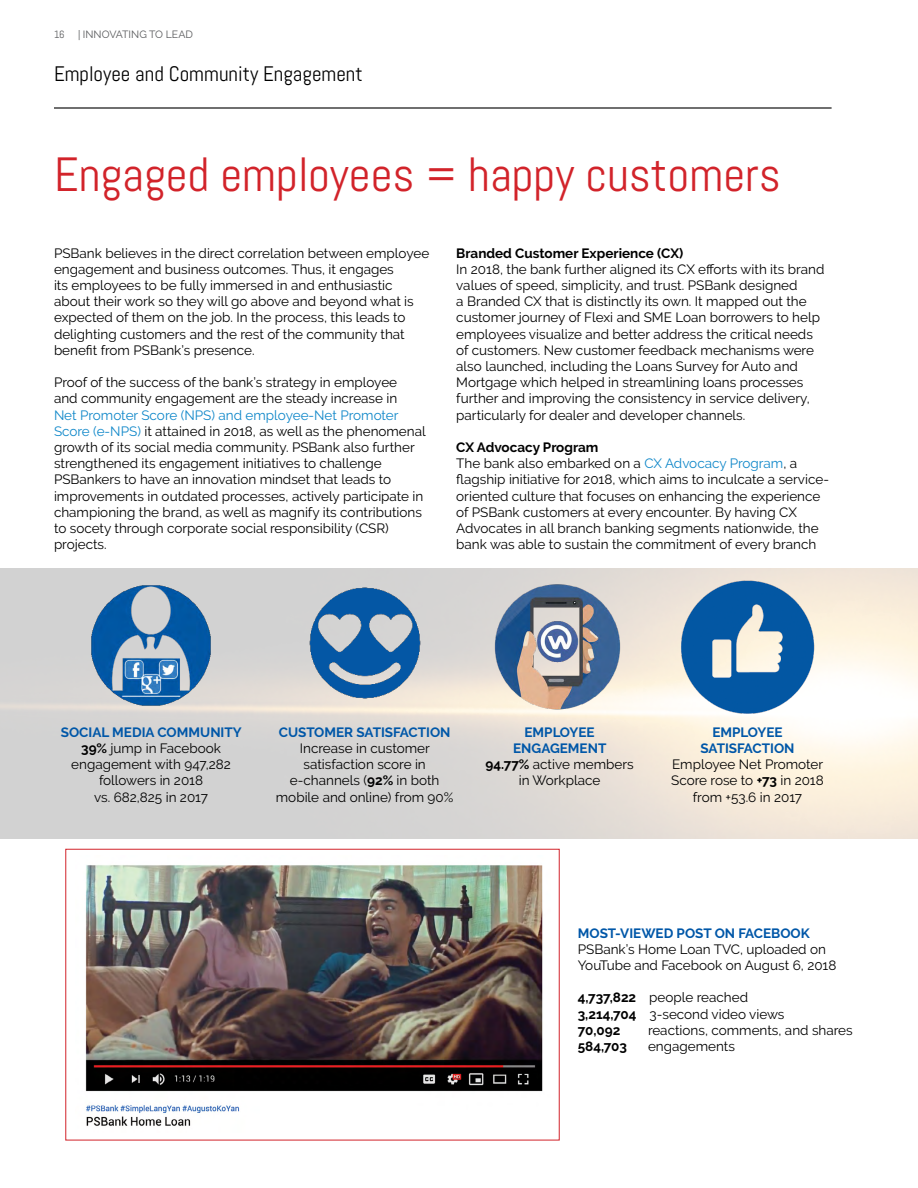
<style>
.page{position:relative;width:918px;height:1188px;background:#fff}
.page>*{position:absolute;margin:0;border:0;box-sizing:border-box;transform-origin:0 0}
.t1{font:48px "Abel";color:#d2232a}
.t2{font:21px "Abel";color:#000}
.t3{font:13.5px/16.2px "Raleway";color:#000}
.t4{font:700 13.5px/16.2px "Raleway";color:#0057a8;text-align:center}
.t5{font:700 13.5px "Raleway";color:#000}
.t6{font:10.5px "Raleway";color:#58595b}
.t7{font:10.5px "Abel";color:#58595b}
.s1{font-family:"Abel"}
.s2{color:#0f87c9}
.s3{font-weight:700}
.s4{font-weight:700;color:#0057a8}
</style>
<div class="page">
<img style="left:87px;top:582px;width:128px;height:127px">
<img style="left:487px;top:582px;width:142px;height:136px">
<img style="left:296px;top:579px;width:137px;height:128px">
<img style="left:677px;top:576px;width:141px;height:142px">
<div style="left:65px;top:849px;width:495px;height:291px;border:1px solid #d2232a"></div>
<img style="left:85px;top:865px;width:458px;height:261px">
<hr style="left:54px;top:107px;width:778px;height:2px;background:#000">
<p class="t7" style="left:54px;top:28px;width:12px">16</p>
<p class="t6" style="left:78px;top:28px;width:116px"><span class="s1">|</span> INNOVATING TO LEAD</p>
<h2 class="t2" style="left:54px;top:60px;width:310px">Employee and Community Engagement</h2>
<h1 class="t1" style="left:54px;top:144px;width:729px">Engaged employees = happy customers</h1>
<p class="t3" style="left:54px;top:245px;width:377px">PSBank believes in the direct correlation between employee engagement and business outcomes. Thus, it engages<br>its employees to be fully immersed in and enthusiastic about their work so they will go above and beyond what is expected of them on the job. In the process, this leads to delighting customers and the rest of the community that benefit from PSBank’s presence.</p>
<p class="t3" style="left:54px;top:374px;width:345px">Proof of the success of the bank’s strategy in employee and community engagement are the steady increase in</p>
<p class="t3" style="left:54px;top:407px;width:373px"><span class="s2">Net Promoter Score (NPS) and employee-Net Promoter Score (e-NPS)</span> it attained in 2018, as well as the phenomenal growth of its social media community. PSBank also further strengthened its engagement initiatives to challenge PSBankers to have an innovation mindset that leads to improvements in outdated processes, actively participate in championing the brand, as well as magnify its contributions to socety through corporate social responsibility (CSR) projects.</p>
<p class="t5" style="left:456px;top:245px;width:228px">Branded Customer Experience (CX)</p>
<p class="t3" style="left:456px;top:261px;width:370px">In 2018, the bank further aligned its CX efforts with its brand values of speed, simplicity, and trust. PSBank designed<br>a Branded CX that is distinctly its own. It mapped out the customer journey of Flexi and SME Loan borrowers to help employees visualize and better address the critical needs of customers. New customer feedback mechanisms were also launched, including the Loans Survey for Auto and Mortgage which helped in streamlining loans processes further and improving the consistency in service delivery, particularly for dealer and developer channels.</p>
<p class="t3" style="left:456px;top:439px;width:374px"><span class="s3">CX Advocacy Program<br></span>The bank also embarked on a <span class="s2">CX Advocacy Program</span>, a flagship initiative for 2018, which aims to inculcate a service&shy;oriented culture that focuses on enhancing the experience of PSBank customers at every encounter. By having CX Advocates in all branch banking segments nationwide, the bank was able to sustain the commitment of every branch</p>
<p class="t3" style="left:61px;top:724px;width:182px;text-align:center"><span class="s4">SOCIAL MEDIA COMMUNITY<br></span><span class="s3">39%</span> jump in Facebook engagement with 947,282 followers in 2018<br>vs. 682,825 in 2017</p>
<p class="t3" style="left:486px;top:724px;width:150px;text-align:center"><span class="s4">EMPLOYEE<br>ENGAGEMENT<br></span><span class="s3">94.77%</span> active members in Workplace</p>
<p class="t4" style="left:279px;top:724px;width:173px">CUSTOMER SATISFACTION</p>
<p class="t3" style="left:276px;top:740px;width:179px;text-align:center">Increase in customer satisfaction score in e-channels (<span class="s3">92%</span> in both mobile and online) from 90%</p>
<p class="t4" style="left:700px;top:724px;width:96px">EMPLOYEE<br>SATISFACTION</p>
<p class="t3" style="left:671px;top:756px;width:154px;text-align:center">Employee Net Promoter<br>Score rose to <span class="s3">+73</span> in 2018 from +53.6 in 2017</p>
<p class="t4" style="left:578px;top:925px;width:234px">MOST-VIEWED POST ON FACEBOOK</p>
<p class="t3" style="left:578px;top:941px;width:260px">PSBank’s Home Loan TVC, uploaded on<br>YouTube and Facebook on August 6, 2018</p>
<p class="t3" style="left:578px;top:990px;width:208px"><span class="s3">4,737,822</span> people reached<br><span class="s3">3,214,704</span> 3-second video views<br><span class="s3">70,092</span></p>
<p class="t3" style="left:648px;top:1022px;width:206px">reactions, comments, and shares</p>
<p class="t5" style="left:578px;top:1038px;width:51px">584,703</p>
<p class="t3" style="left:648px;top:1038px;width:88px">engagements</p>
</div>
